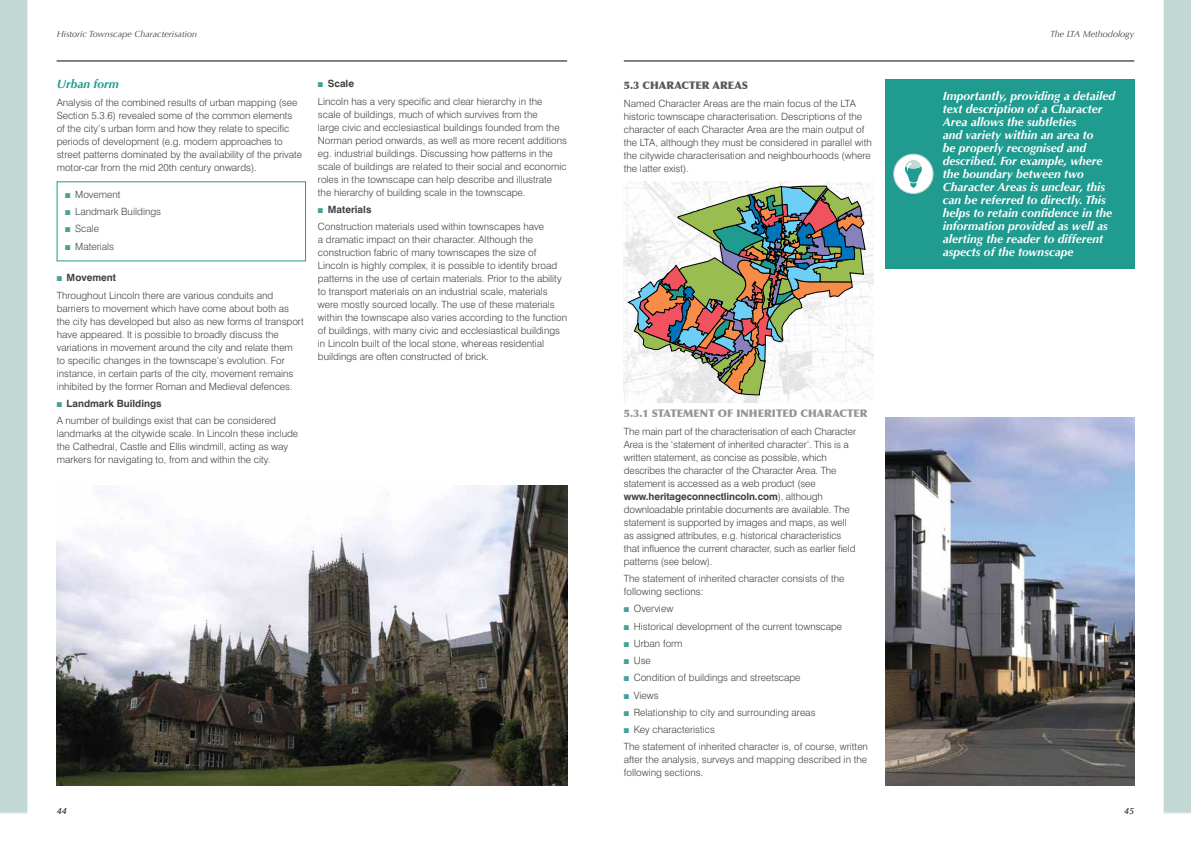
<style>
.page{position:relative;width:1191px;height:842px;background:#fff}
.page>*{position:absolute;margin:0;border:0;box-sizing:border-box;transform-origin:0 0}
.t1{font:italic 700 12px/13px "Optima";color:#fff}
.t2{font:italic 700 12px "Optima";color:#1f9b90}
.t3{font:900 10.5px "Optima";color:#939598}
.t4{font:900 10.5px "Optima";color:#58595b}
.t5{font:300 10px/13px "Swiss 721 BT";color:#414042}
.t6{font:italic 9px "Optima";color:#414042}
.s1{color:#46a298}
.s2{font-weight:700}
</style>
<div class="page">
<div style="left:0;top:0;width:28px;height:814px;background:#c1d8d5"></div>
<hr style="left:57px;top:61px;width:510px;height:1px;background:#58595b">
<div style="left:1163px;top:0;width:28px;height:814px;background:#c1d8d5"></div>
<hr style="left:624px;top:61px;width:510px;height:1px;background:#58595b">
<img style="left:57px;top:485px;width:510px;height:300px">
<div style="left:885px;top:79px;width:249px;height:189px;background:#1f9b90"></div>
<img style="left:885px;top:417px;width:249px;height:368px">
<div style="left:893px;top:154px;width:40px;height:40px;background:#fff;border-radius:50%"></div>
<div style="left:893px;top:154px;width:40px;height:40px;border:1px solid #c1d8d5;border-radius:50%"></div>
<svg style="left:905px;top:160px;width:17px;height:28px"></svg>
<img style="left:624px;top:181px;width:249px;height:222px">
<svg style="left:628px;top:186px;width:237px;height:210px"></svg>
<p class="t6" style="left:57px;top:28px;width:142px">Historic Townscape Characterisation</p>
<p class="t2" style="left:57px;top:77px;width:64px">Urban form</p>
<p class="t5" style="left:57px;top:96px;width:247px">Analysis of the combined results of urban mapping (see Section 5.3.6) revealed some of the common elements of the city’s urban form and how they relate to specific periods of development (e.g. modern approaches to street patterns dominated by the availability of the private motor-car from the mid 20th century onwards).</p>
<p class="t5" style="left:65px;top:188px;width:57px"><span class="s1">■</span> Movement</p>
<p class="t5" style="left:65px;top:205px;width:97px"><span class="s1">■</span> Landmark Buildings</p>
<p class="t5" style="left:65px;top:222px;width:35px"><span class="s1">■</span> Scale</p>
<p class="t5" style="left:65px;top:239px;width:50px"><span class="s1">■</span> Materials</p>
<p class="t5" style="left:57px;top:269px;width:218px;line-height:17.2px"><span class="s1">■</span> <span class="s2">Movement<br></span>Throughout Lincoln there are various conduits and</p>
<p class="t5" style="left:57px;top:301px;width:248px">barriers to movement which have come about both as the city has developed but also as new forms of transport have appeared. It is possible to broadly discuss the variations in movement around the city and relate them to specific changes in the townscape’s evolution. For instance, in certain parts of the city, movement remains inhibited by the former Roman and Medieval defences.</p>
<p class="t5" style="left:57px;top:395px;width:221px;line-height:17.2px"><span class="s1">■</span> <span class="s2">Landmark Buildings<br></span>A number of buildings exist that can be considered</p>
<p class="t5" style="left:57px;top:427px;width:243px">landmarks at the citywide scale. In Lincoln these include the Cathedral, Castle and Ellis windmill, acting as way markers for navigating to, from and within the city.</p>
<p class="t5" style="left:318px;top:75px;width:226px;line-height:17.2px"><span class="s1">■</span> <span class="s2">Scale<br></span>Lincoln has a very specific and clear hierarchy in the</p>
<p class="t5" style="left:318px;top:108px;width:251px">scale of buildings, much of which survives from the<br>large civic and ecclesiastical buildings founded from the Norman period onwards, as well as more recent additions eg. industrial buildings. Discussing how patterns in the scale of buildings are related to their social and economic roles in the townscape can help describe and illustrate the hierarchy of building scale in the townscape.</p>
<p class="t5" style="left:318px;top:201px;width:228px;line-height:17.2px"><span class="s1">■</span> <span class="s2">Materials<br></span>Construction materials used within townscapes have</p>
<p class="t5" style="left:318px;top:233px;width:251px">a dramatic impact on their character. Although the construction fabric of many townscapes the size of Lincoln is highly complex, it is possible to identify broad patterns in the use of certain materials. Prior to the ability to transport materials on an industrial scale, materials were mostly sourced locally. The use of these materials within the townscape also varies according to the function of buildings, with many civic and ecclesiastical buildings in Lincoln built of the local stone, whereas residential buildings are often constructed of brick.</p>
<p class="t6" style="left:57px;top:805px;width:12px">44</p>
<p class="t4" style="left:624px;top:79px;width:66px">5.3 CHARACTE</p>
<p class="t4" style="left:702px;top:79px;width:48px">R AREAS</p>
<p class="t5" style="left:624px;top:97px;width:249px">Named Character Areas are the main focus of the LTA historic townscape characterisation. Descriptions of the character of each Character Area are the main output of the LTA, although they must be considered in parallel with the citywide characterisation and neighbourhoods (where the latter exist).</p>
<p class="t3" style="left:624px;top:407px;width:224px">5.3.1 STATEMENT OF INHE RITE D CHARACTE</p>
<p class="t3" style="left:860px;top:407px;width:9px">R</p>
<p class="t5" style="left:624px;top:425px;width:234px">The main part of the characterisation of each Character Area is the ‘statement of inherited character’. This is a written statement, as concise as possible, which describes the character of the Character Area. The statement is accessed as a web product (see <span class="s2">www.heritageconnectlincoln.com</span>), although downloadable printable documents are available. The statement is supported by images and maps, as well as assigned attributes, e.g. historical characteristics that influence the current character, such as earlier field patterns (see below).</p>
<p class="t5" style="left:624px;top:572px;width:222px">The statement of inherited character consists of the following sections:</p>
<p class="t5" style="left:624px;top:602px;width:51px"><span class="s1">■</span> Overview</p>
<p class="t5" style="left:624px;top:619px;width:220px"><span class="s1">■</span> Historical development of the current townscape</p>
<p class="t5" style="left:624px;top:637px;width:60px"><span class="s1">■</span> Urban form</p>
<p class="t5" style="left:624px;top:654px;width:29px"><span class="s1">■</span> Use</p>
<p class="t5" style="left:624px;top:671px;width:178px"><span class="s1">■</span> Condition of buildings and streetscape</p>
<p class="t5" style="left:624px;top:688px;width:36px"><span class="s1">■</span> Views</p>
<p class="t5" style="left:624px;top:706px;width:193px"><span class="s1">■</span> Relationship to city and surrounding areas</p>
<p class="t5" style="left:624px;top:721px;width:246px;line-height:17.2px"><span class="s1">■</span> Key characteristics<br>The statement of inherited character is, of course, written</p>
<p class="t5" style="left:624px;top:753px;width:245px">after the analysis, surveys and mapping described in the following sections.</p>
<p class="t6" style="left:1050px;top:28px;width:86px">The LTA Methodology</p>
<p class="t1" style="left:943px;top:90px;width:174px">Importantly, providing a detailed text description of a Character<br>Area allows the subtleties<br>and variety within an area to<br>be properly recognised and described. For example, where the boundary between two<br>Character Areas is unclear, this can be referred to directly. This helps to retain confidence in the information provided as well as alerting the reader to different aspects of the townscape</p>
<p class="t6" style="left:1124px;top:805px;width:12px">45</p>
</div>
